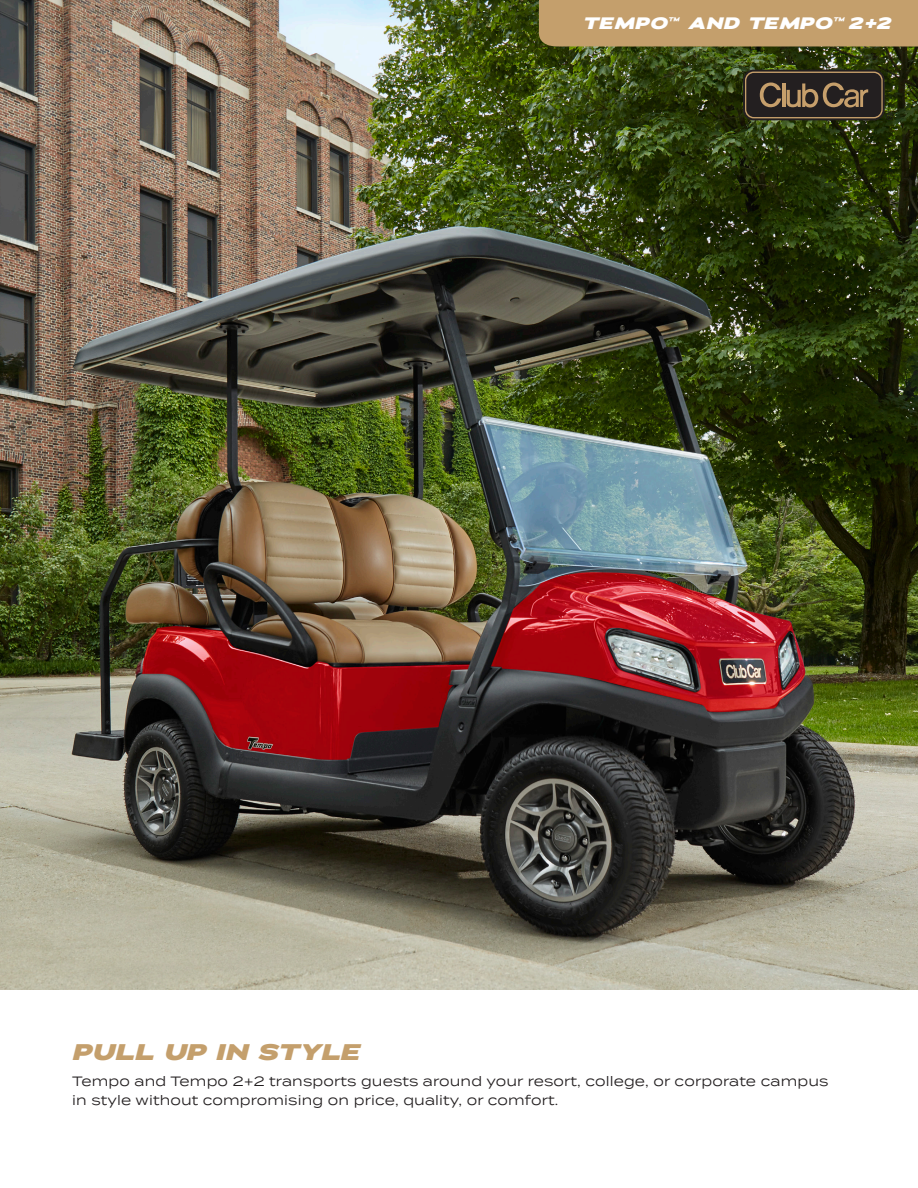
<style>
.page{position:relative;width:918px;height:1188px;background:#fff}
.page>*{position:absolute;margin:0;border:0;box-sizing:border-box;transform-origin:0 0}
.Body_paragraph_Black{font:italic 800 22.5px "Adrianna Extended";letter-spacing:.015em;color:#c49f6c}
.t1{font:italic 800 16.5px "Adrianna Extended";letter-spacing:.04em;color:#fff}
.Carryall_Paragraph{font:13.5px/19.5px "Termina";letter-spacing:.01em;color:#231f20}
</style>
<div class="page">
<img style="left:0;top:0;width:918px;height:989px">
<div style="left:539px;top:0;width:379px;height:46px;background:#c49f6c"></div>
<div style="left:743px;top:70px;width:142px;height:50px;border:1px solid #bfbfbf;border-radius:11px"></div>
<svg style="left:745px;top:71px;width:149px;height:49px;background:#443a2d"></svg>
<p class="t1" style="left:583px;top:13px;width:310px">TEMPO<sup>™</sup> AND TEMPO<sup>™</sup> 2+2</p>
<p class="Body_paragraph_Black" style="left:72px;top:1037px;width:289px">PULL UP IN STYLE</p>
<p class="Carryall_Paragraph" style="left:72px;top:1071px;width:758px">Tempo and Tempo 2+2 transports guests around your resort, college, or corporate campus in style without compromising on price, quality, or comfort.</p>
</div>
